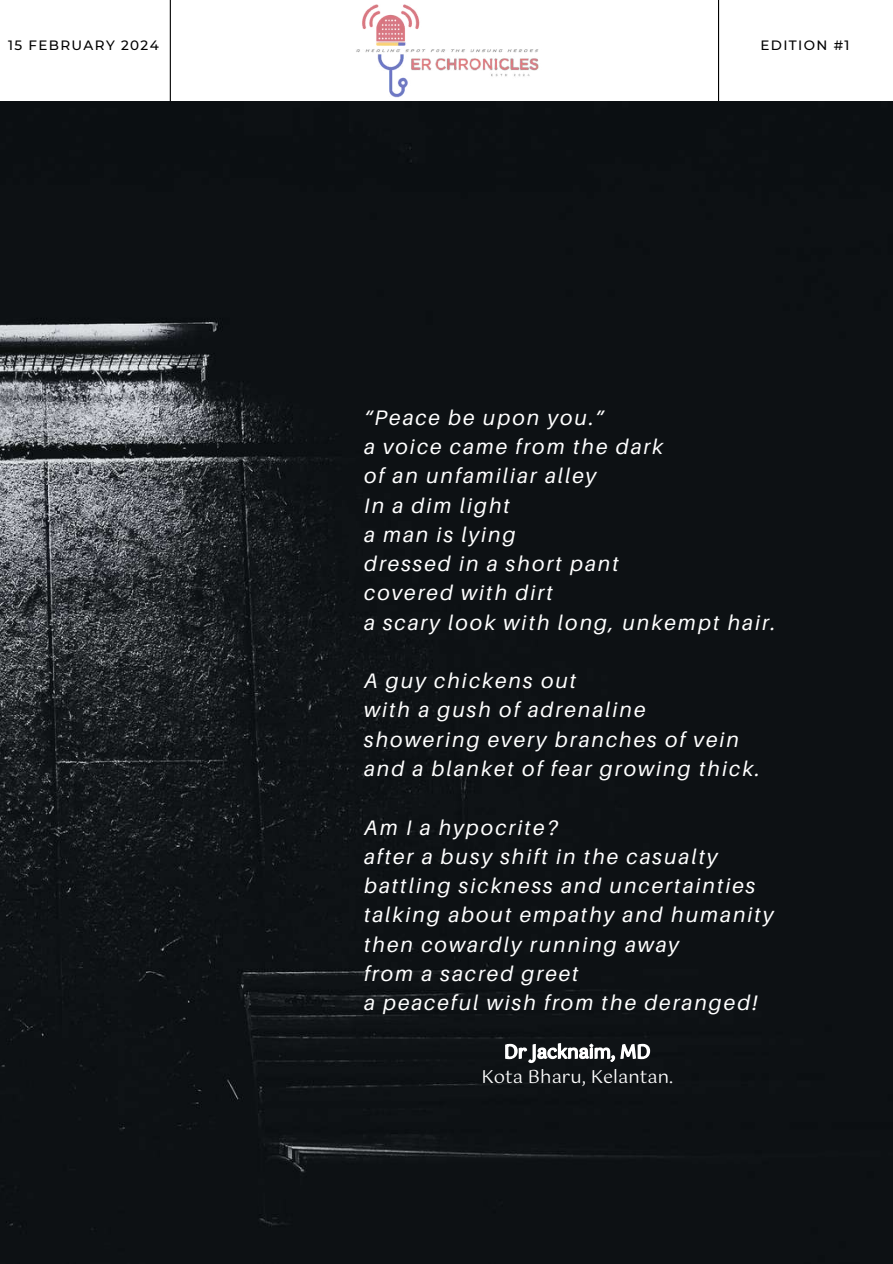
<style>
.page{position:relative;width:893px;height:1264px;background:#fff}
.page>*{position:absolute;margin:0;border:0;box-sizing:border-box;transform-origin:0 0}
.t1{font:italic 21px/29.2px "Aileron";letter-spacing:.1em;color:#fff}
.t2{font:18px "Gotu";color:#fff}
.t3{font:500 13.5px "Montserrat";letter-spacing:.1em;color:#000}
</style>
<div class="page">
<hr style="left:170px;top:0;width:1px;height:102px;background:#000">
<hr style="left:718px;top:0;width:1px;height:102px;background:#000">
<img style="left:341px;top:4px;width:211px;height:98px">
<img style="left:0;top:102px;width:892px;height:1161px">
<svg style="left:503px;top:1039px;width:148px;height:25px"></svg>
<p class="t3" style="left:8px;top:37px;width:152px">15 FEBRUARY 2024</p>
<p class="t3" style="left:760px;top:37px;width:91px">EDITION #1</p>
<p class="t1" style="left:364px;top:402px;width:413px">“Peace be upon you.”<br>a voice came from the dark<br>of an unfamiliar alley<br>In a dim light<br>a man is lying<br>dressed in a short pant<br>covered with dirt<br>a scary look with long, unkempt hair.</p>
<p class="t1" style="left:364px;top:665px;width:397px">A guy chickens out<br>with a gush of adrenaline showering every branches of vein and a blanket of fear growing thick.</p>
<p class="t1" style="left:364px;top:812px;width:411px">Am I a hypocrite?<br>after a busy shift in the casualty battling sickness and uncertainties talking about empathy and humanity then cowardly running away<br>from a sacred greet<br>a peaceful wish from the deranged!</p>
<p class="t2" style="left:481px;top:1066px;width:193px">Kota Bharu, Kelantan.</p>
</div>
